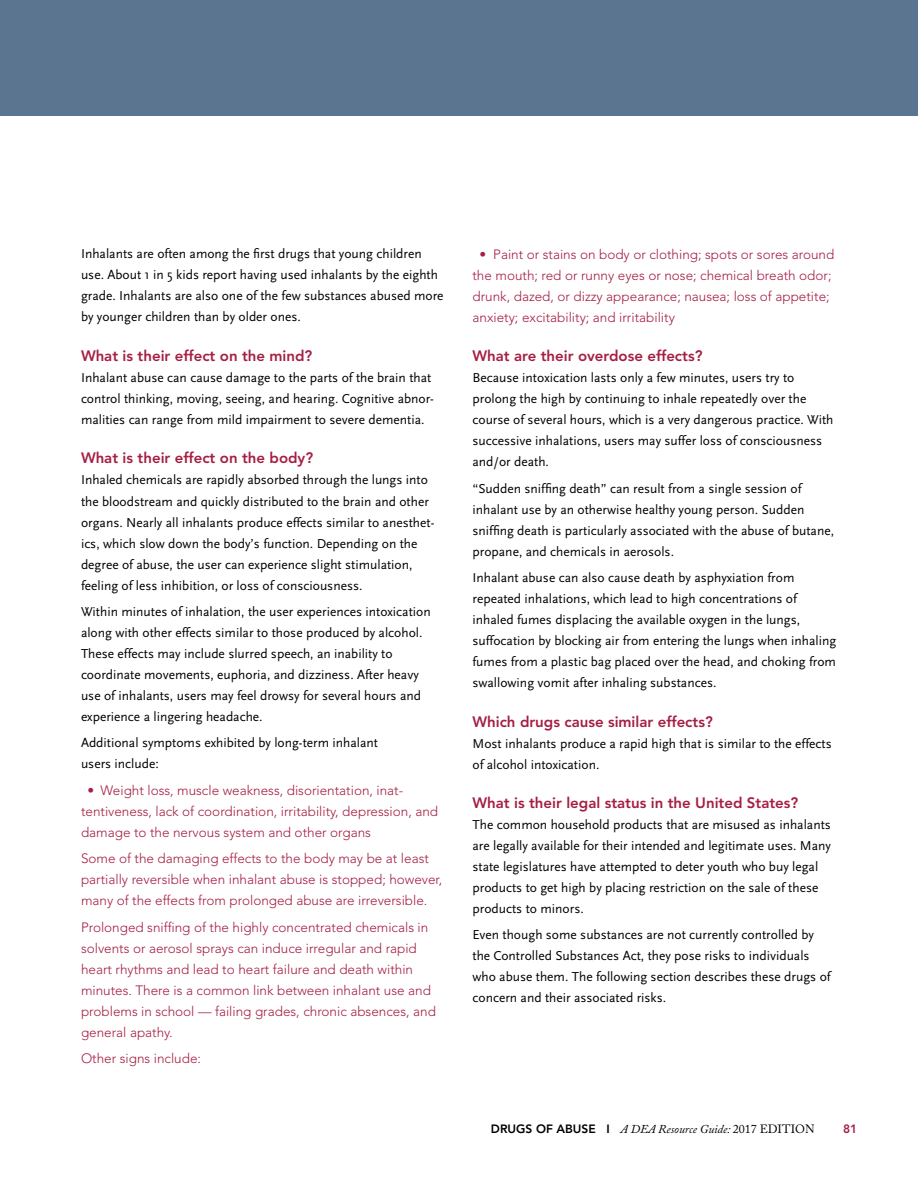
<style>
.page{position:relative;width:918px;height:1188px;background:#fff}
.page>*{position:absolute;margin:0;border:0;box-sizing:border-box;transform-origin:0 0}
.t1{font:800 15px "Avenir";color:#a51f43}
.t2{font:13.5px/21px "Scala Sans";color:#000}
.t3{font:300 13.5px/21px "Avenir";color:#a51f43}
.t4{font:italic 12px "Adobe Caslon Pro";color:#000}
.t5{font:800 12px "Avenir";color:#a51f43}
.s1{font-family:"Avenir";font-weight:800;font-style:normal}
.s2{font-style:normal}
</style>
<div class="page">
<div style="left:0;top:0;width:918px;height:116px;background:#5b7590"></div>
<p class="t2" style="left:81px;top:244px;width:364px">Inhalants are often among the first drugs that young children use. About 1 in 5 kids report having used inhalants by the eighth grade. Inhalants are also one of the few substances abused more by younger children than by older ones.</p>
<h3 class="t1" style="left:81px;top:347px;width:233px">What is their effect on the mind?</h3>
<p class="t2" style="left:81px;top:367px;width:355px">Inhalant abuse can cause damage to the parts of the brain that control thinking, moving, seeing, and hearing. Cognitive abnor&shy;malities can range from mild impairment to severe dementia.</p>
<h3 class="t1" style="left:81px;top:449px;width:234px">What is their effect on the body?</h3>
<p class="t2" style="left:81px;top:470px;width:355px">Inhaled chemicals are rapidly absorbed through the lungs into the bloodstream and quickly distributed to the brain and other organs. Nearly all inhalants produce effects similar to anesthet&shy;ics, which slow down the body’s function. Depending on the degree of abuse, the user can experience slight stimulation, feeling of less inhibition, or loss of consciousness.</p>
<p class="t2" style="left:81px;top:601px;width:351px">Within minutes of inhalation, the user experiences intoxication along with other effects similar to those produced by alcohol.<br>These effects may include slurred speech, an inability to coordinate movements, euphoria, and dizziness. After heavy use of inhalants, users may feel drowsy for several hours and experience a lingering headache.</p>
<p class="t2" style="left:81px;top:733px;width:299px">Additional symptoms exhibited by long-term inhalant users include:</p>
<p class="t3" style="left:87px;top:780px;width:317px">• Weight loss, muscle weakness, disorientation, inat -</p>
<p class="t3" style="left:81px;top:801px;width:359px">tentiveness, lack of coordination, irritability, depression, and</p>
<p class="t3" style="left:81px;top:822px;width:291px">damage to the nervous system and other organs</p>
<p class="t3" style="left:81px;top:848px;width:363px">Some of the damaging effects to the body may be at least partially reversible when inhalant abuse is stopped; however, many of the effects from prolonged abuse are irreversible.</p>
<p class="t3" style="left:81px;top:916px;width:356px">Prolonged sniffing of the highly concentrated chemicals in solvents or aerosol sprays can induce irregular and rapid heart rhythms and lead to heart failure and death within minutes. There is a common link between inhalant use and problems in school — failing grades, chronic absences, and general apathy.</p>
<p class="t3" style="left:81px;top:1048px;width:122px">Other signs include:</p>
<p class="t3" style="left:480px;top:244px;width:356px">• Paint or stains on body or clothing; spots or sores around</p>
<p class="t3" style="left:472px;top:265px;width:361px">the mouth; red or runny eyes or nose; chemical breath odor;</p>
<p class="t3" style="left:472px;top:286px;width:359px">drunk, dazed, or dizzy appearance; nausea; loss of appetite;</p>
<p class="t3" style="left:472px;top:307px;width:204px">anxiety; excitability; and irritability</p>
<h3 class="t1" style="left:472px;top:347px;width:231px">What are their overdose effects?</h3>
<p class="t2" style="left:472px;top:368px;width:363px">Because intoxication lasts only a few minutes, users try to prolong the high by continuing to inhale repeatedly over the course of several hours, which is a very dangerous practice. With successive inhalations, users may suffer loss of consciousness and/or death.</p>
<p class="t2" style="left:472px;top:478px;width:363px">“Sudden sniffing death” can result from a single session of inhalant use by an otherwise healthy young person. Sudden sniffing death is particularly associated with the abuse of butane, propane, and chemicals in aerosols.</p>
<p class="t2" style="left:472px;top:567px;width:365px">Inhalant abuse can also cause death by asphyxiation from repeated inhalations, which lead to high concentrations of inhaled fumes displacing the available oxygen in the lungs, suffocation by blocking air from entering the lungs when inhaling fumes from a plastic bag placed over the head, and choking from swallowing vomit after inhaling substances.</p>
<h3 class="t1" style="left:472px;top:712px;width:242px">Which drugs cause similar effects?</h3>
<p class="t2" style="left:472px;top:733px;width:361px">Most inhalants produce a rapid high that is similar to the effects of alcohol intoxication.</p>
<h3 class="t1" style="left:472px;top:794px;width:327px">What is their legal status in the United States?</h3>
<p class="t2" style="left:472px;top:814px;width:360px">The common household products that are misused as inhalants are legally available for their intended and legitimate uses. Many state legislatures have attempted to deter youth who buy legal products to get high by placing restriction on the sale of these products to minors.</p>
<p class="t2" style="left:472px;top:925px;width:360px">Even though some substances are not currently controlled by the Controlled Substances Act, they pose risks to individuals who abuse them. The following section describes these drugs of concern and their associated risks.</p>
<p class="t4" style="left:491px;top:1121px;width:325px"><span class="s1">DRUGS OF ABUSE I</span> A DEA Resource Guide: <span class="s2">2017 EDITION</span></p>
<p class="t5" style="left:843px;top:1121px;width:16px">81</p>
</div>
